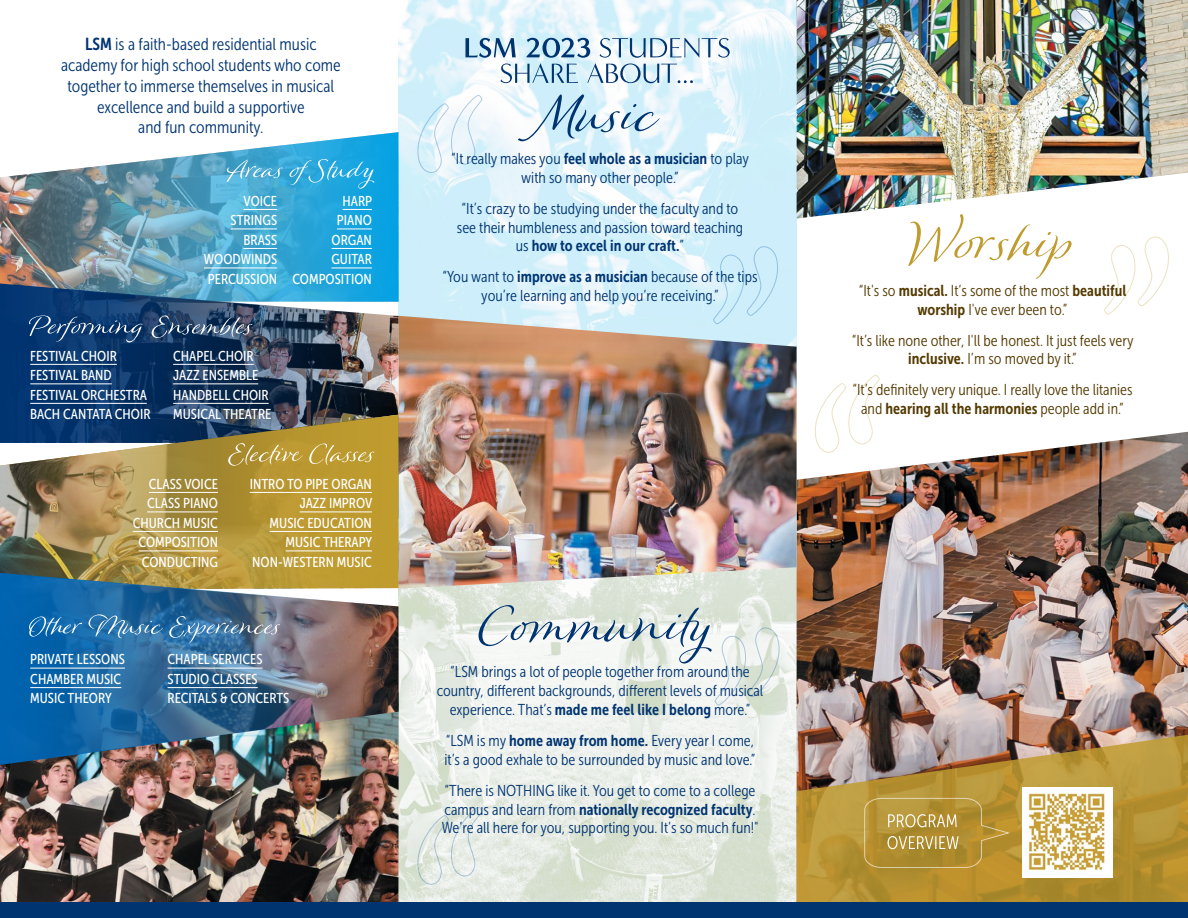
<style>
.page{position:relative;width:1188px;height:918px;background:#fff}
.page>*{position:absolute;margin:0;border:0;box-sizing:border-box;transform-origin:0 0}
.t1{font:17.25px/20.7px "Museo Sans Cond 300";color:#003471;text-align:center}
.t2{font:15.75px/18.9px "Museo Sans Cond 300";color:#003471;text-align:center}
.t3{font:15.75px/18.9px "Museo Sans Cond 300";color:#543a00;text-align:center}
.t4{font:15.75px "Museo Sans Cond 700";color:#003471}
.t5{font:15.75px "Museo Sans Cond 700";color:#543a00}
.t6{font:14.25px/19.5px "Museo Sans Cond 500";color:#fff;text-align:right}
.s1{font-family:"Museo Sans Cond 700"}
.s2{font-family:"Museo Sans Cond 300"}
</style>
<div class="page">
<svg style="left:815px;top:375px;width:65px;height:57px"></svg>
<svg style="left:1104px;top:236px;width:65px;height:79px"></svg>
<svg style="left:908px;top:219px;width:164px;height:60px"></svg>
<img style="left:399px;top:589px;width:398px;height:314px">
<img style="left:797px;top:432px;width:391px;height:301px">
<img style="left:0;top:132px;width:399px;height:150px">
<hr style="left:244px;top:209px;width:33px;height:1px;background:#fff">
<hr style="left:231px;top:229px;width:46px;height:1px;background:#fff">
<hr style="left:243px;top:248px;width:34px;height:1px;background:#fff">
<hr style="left:204px;top:268px;width:73px;height:1px;background:#fff">
<svg style="left:343px;top:209px;width:29px;height:1px"></svg>
<hr style="left:337px;top:229px;width:35px;height:1px;background:#fff">
<hr style="left:332px;top:248px;width:40px;height:1px;background:#fff">
<hr style="left:331px;top:268px;width:41px;height:1px;background:#fff">
<svg style="left:797px;top:733px;width:391px;height:170px;background:#af8f47"></svg>
<div style="left:1022px;top:787px;width:90px;height:91px;background:#fff"></div>
<img style="left:1028px;top:792px;width:77px;height:78px">
<svg style="left:864px;top:798px;width:146px;height:70px;background:#b7963e"></svg>
<img style="left:0;top:282px;width:399px;height:133px">
<svg style="left:29px;top:315px;width:223px;height:27px;background:#2f517a"></svg>
<hr style="left:30px;top:364px;width:87px;height:1px;background:#fff">
<hr style="left:30px;top:384px;width:82px;height:1px;background:#fff">
<hr style="left:30px;top:403px;width:117px;height:1px;background:#fff">
<hr style="left:173px;top:364px;width:81px;height:1px;background:#fff">
<hr style="left:173px;top:384px;width:85px;height:1px;background:#fff">
<hr style="left:173px;top:403px;width:96px;height:1px;background:#fff">
<img style="left:0;top:415px;width:399px;height:157px">
<svg style="left:228px;top:443px;width:146px;height:23px;background:#c0a248"></svg>
<hr style="left:149px;top:492px;width:69px;height:1px;background:#fff">
<hr style="left:147px;top:512px;width:71px;height:1px;background:#fff">
<hr style="left:133px;top:531px;width:85px;height:1px;background:#fff">
<hr style="left:139px;top:551px;width:79px;height:1px;background:#fff">
<hr style="left:250px;top:492px;width:122px;height:1px;background:#fff">
<hr style="left:300px;top:512px;width:72px;height:1px;background:#fff">
<hr style="left:270px;top:531px;width:102px;height:1px;background:#fff">
<hr style="left:286px;top:551px;width:86px;height:1px;background:#fff">
<img style="left:0;top:767px;width:399px;height:136px">
<div style="left:0;top:903px;width:1188px;height:15px;background:#003471"></div>
<svg style="left:227px;top:159px;width:147px;height:30px;background:#47b0dc"></svg>
<img style="left:0;top:572px;width:399px;height:195px">
<svg style="left:29px;top:614px;width:251px;height:29px;background:#437cab"></svg>
<hr style="left:30px;top:668px;width:95px;height:1px;background:#fff">
<hr style="left:30px;top:687px;width:91px;height:1px;background:#fff">
<hr style="left:168px;top:668px;width:95px;height:1px;background:#fff">
<hr style="left:168px;top:687px;width:90px;height:1px;background:#fff">
<img style="left:399px;top:0;width:398px;height:316px">
<svg style="left:518px;top:94px;width:142px;height:47px"></svg>
<img style="left:399px;top:316px;width:398px;height:273px">
<svg style="left:465px;top:38px;width:265px;height:45px"></svg>
<img style="left:797px;top:0;width:391px;height:219px">
<svg style="left:412px;top:95px;width:70px;height:79px"></svg>
<svg style="left:412px;top:807px;width:70px;height:78px;background:#e2e9e3"></svg>
<svg style="left:713px;top:246px;width:70px;height:78px;background:#caebf8"></svg>
<svg style="left:479px;top:605px;width:306px;height:100px"></svg>
<p class="t1" style="left:61px;top:34px;width:281px"><span class="s1">LSM</span> is a faith-based residential music academy for high school students who come together to immerse themselves in musical excellence and build a supportive<br>and fun community.</p>
<p class="t6" style="left:204px;top:191px;width:75px">VOICE<br>STRINGS<br>BRASS<br>WOODWINDS<br>PERCUSSION</p>
<p class="t6" style="left:292px;top:191px;width:81px">HARP<br>PIANO<br>ORGAN<br>GUITAR<br>COMPOSITION</p>
<p class="t6" style="left:30px;top:346px;width:122px;text-align:left">FESTIVAL CHOIR<br>FESTIVAL BAND<br>FESTIVAL ORCHESTRA<br>BACH CANTATA CHOIR</p>
<p class="t6" style="left:173px;top:346px;width:100px;text-align:left">CHAPEL CHOIR<br>JAZZ ENSEMBLE<br>HANDBELL CHOIR<br>MUSICAL THEATRE</p>
<p class="t6" style="left:133px;top:474px;width:87px">CLASS VOICE<br>CLASS PIANO<br>CHURCH MUSIC<br>COMPOSITION<br>CONDUCTING</p>
<p class="t6" style="left:250px;top:474px;width:124px">INTRO TO PIPE ORGAN<br>JAZZ IMPROV<br>MUSIC EDUCATION<br>MUSIC THERAPY<br>NON-WESTERN MUSIC</p>
<p class="t6" style="left:30px;top:650px;width:96px;text-align:left">PRIVATE LESSONS<br>CHAMBER MUSIC<br>MUSIC THEORY</p>
<p class="t6" style="left:168px;top:650px;width:123px;text-align:left">CHAPEL SERVICES<br>STUDIO CLASSES<br>RECITALS &amp; CONCERTS</p>
<p class="t2" style="left:451px;top:149px;width:299px">“It really makes you <span class="s1">feel whole as a musician</span> to play with so many other people.”</p>
<p class="t2" style="left:457px;top:199px;width:288px">“It’s crazy to be studying under the faculty and to see their humbleness and passion toward teaching</p>
<p class="t4" style="left:516px;top:237px;width:170px"><span class="s2">us</span> how to excel in our craft.<span class="s2">”</span></p>
<p class="t2" style="left:442px;top:268px;width:317px">“You want to <span class="s1">improve as a musician</span> because of the tips you’re learning and help you’re receiving.”</p>
<p class="t2" style="left:437px;top:662px;width:328px">“LSM brings a lot of people together from around the country, different backgrounds, different levels of musical experience. That’s <span class="s1">made me feel like I belong</span> more.”</p>
<p class="t2" style="left:445px;top:731px;width:312px;text-align:left">“LSM is my <span class="s1">home away from home.</span> Every year I come, it’s a good exhale to be surrounded by music and love.”</p>
<p class="t2" style="left:444px;top:781px;width:313px">“There is NOTHING like it. You get to come to a college</p>
<p class="t4" style="left:445px;top:800px;width:313px"><span class="s2">campus and learn from</span> nationally recognized faculty<span class="s2">.</span></p>
<p class="t2" style="left:442px;top:819px;width:318px">We’re all here for you, supporting you. It’s so much fun!"</p>
<p class="t3" style="left:859px;top:281px;width:269px">“It's so <span class="s1">musical.</span> It’s some of the most <span class="s1">beautiful worship</span> I've ever been to.”</p>
<p class="t3" style="left:852px;top:331px;width:283px">“It’s like none other, I'll be honest. It just feels very <span class="s1">inclusive.</span> I’m so moved by it.”</p>
<p class="t3" style="left:852px;top:381px;width:282px">“It’s definitely very unique. I really love the litanies</p>
<p class="t5" style="left:861px;top:400px;width:264px"><span class="s2">and</span> hearing all the harmonies <span class="s2">people add in.”</span></p>
</div>
